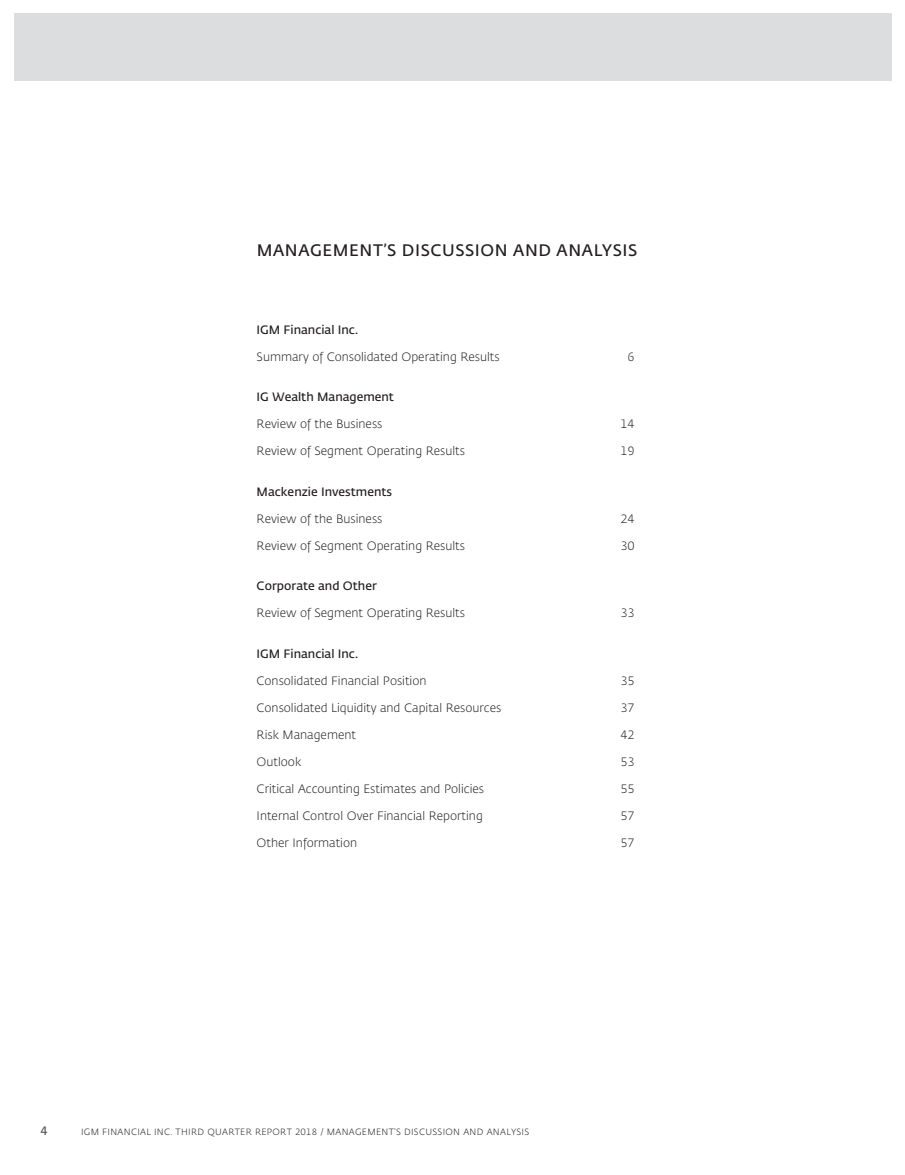
<style>
.page{position:relative;width:905px;height:1175px;background:#fff}
.page>*{position:absolute;margin:0;border:0;box-sizing:border-box;transform-origin:0 0}
.t1{font:600 16.5px "Fedra Sans Std";letter-spacing:.035em;color:#231f20}
.t2{font:300 12px "Fedra Sans Std";color:#231f20}
.t3{font:600 12px "Fedra Sans Std";color:#231f20}
.t4{font:600 12px "Fedra Sans Std";color:#57585a}
.t5{font:300 9px "Fedra Sans Std";letter-spacing:.035em;color:#231f20}
</style>
<div class="page">
<div style="left:14px;top:14px;width:877px;height:67px;background:#dcdddf"></div>
<h1 class="t1" style="left:257px;top:240px;width:382px">MANAGEMENT’S DISCUSSION AND ANALYSIS</h1>
<p class="t3" style="left:256px;top:322px;width:103px">IGM Financial Inc.</p>
<p class="t2" style="left:256px;top:349px;width:244px">Summary of Consolidated Operating Results</p>
<p class="t2" style="left:627px;top:349px;width:9px">6</p>
<p class="t3" style="left:256px;top:389px;width:139px">IG Wealth Management</p>
<p class="t2" style="left:256px;top:416px;width:127px">Review of the Business</p>
<p class="t2" style="left:620px;top:416px;width:16px">14</p>
<p class="t2" style="left:256px;top:443px;width:210px">Review of Segment Operating Results</p>
<p class="t2" style="left:620px;top:443px;width:16px">19</p>
<p class="t3" style="left:256px;top:484px;width:137px">Mackenzie Investments</p>
<p class="t2" style="left:256px;top:511px;width:127px">Review of the Business</p>
<p class="t2" style="left:620px;top:511px;width:16px">24</p>
<p class="t2" style="left:256px;top:538px;width:210px">Review of Segment Operating Results</p>
<p class="t2" style="left:620px;top:538px;width:16px">30</p>
<p class="t3" style="left:256px;top:578px;width:122px">Corporate and Other</p>
<p class="t2" style="left:256px;top:605px;width:210px">Review of Segment Operating Results</p>
<p class="t2" style="left:620px;top:605px;width:16px">33</p>
<p class="t3" style="left:256px;top:646px;width:103px">IGM Financial Inc.</p>
<p class="t2" style="left:256px;top:673px;width:171px">Consolidated Financial Position</p>
<p class="t2" style="left:620px;top:673px;width:16px">35</p>
<p class="t2" style="left:256px;top:700px;width:246px">Consolidated Liquidity and Capital Resources</p>
<p class="t2" style="left:620px;top:700px;width:16px">37</p>
<p class="t2" style="left:256px;top:727px;width:101px">Risk Management</p>
<p class="t2" style="left:620px;top:727px;width:16px">42</p>
<p class="t2" style="left:256px;top:754px;width:46px">Outlook</p>
<p class="t2" style="left:620px;top:754px;width:16px">53</p>
<p class="t2" style="left:256px;top:781px;width:229px">Critical Accounting Estimates and Policies</p>
<p class="t2" style="left:620px;top:781px;width:16px">55</p>
<p class="t2" style="left:256px;top:808px;width:228px">Internal Control Over Financial Reporting</p>
<p class="t2" style="left:620px;top:808px;width:16px">57</p>
<p class="t2" style="left:256px;top:835px;width:102px">Other Information</p>
<p class="t2" style="left:620px;top:835px;width:16px">57</p>
<p class="t4" style="left:40px;top:1123px;width:9px">4</p>
<p class="t5" style="left:81px;top:1126px;width:449px">IGM FINANCIAL INC. THIRD QUARTER REPORT 2018 / MANAGEMENT’S DISCUSSION AND ANALYSIS</p>
</div>
